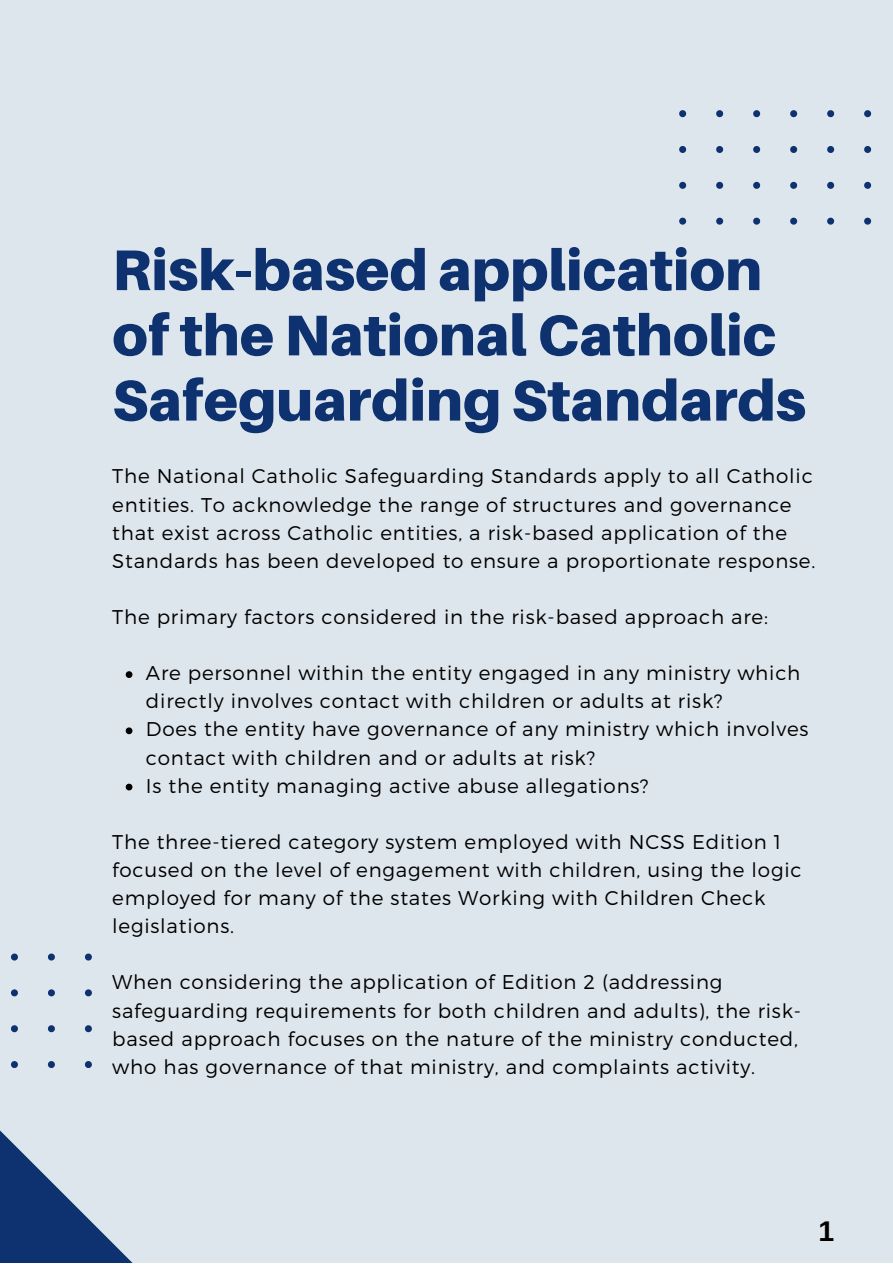
<style>
.page{position:relative;width:893px;height:1264px;background:#fff}
.page>*{position:absolute;margin:0;border:0;box-sizing:border-box;transform-origin:0 0}
.t1{font:900 57.45px/65.2px "Aileron";color:#0e316f}
.t2{font:700 28.5px "Arimo";color:#000}
.t3{font:300 19.8px/28px "Montserrat";letter-spacing:.04em;color:#000}
</style>
<div class="page">
<div style="left:0;top:0;width:892px;height:1262px;background:#dee6ed"></div>
<svg style="left:679px;top:110px;width:193px;height:115px"></svg>
<svg style="left:11px;top:953px;width:81px;height:115px"></svg>
<svg style="left:0;top:1130px;width:132px;height:132px"></svg>
<svg style="left:126px;top:671px;width:6px;height:7px"></svg>
<svg style="left:126px;top:727px;width:6px;height:7px"></svg>
<svg style="left:126px;top:783px;width:6px;height:7px"></svg>
<h1 class="t1" style="left:112px;top:236px;width:695px">Risk-based application of the National Catholic<br>Safeguarding Standards</h1>
<p class="t3" style="left:112px;top:461px;width:704px">The National Catholic Safeguarding Standards apply to all Catholic entities. To acknowledge the range of structures and governance that exist across Catholic entities, a risk-based application of the Standards has been developed to ensure a proportionate response.</p>
<p class="t3" style="left:112px;top:602px;width:657px">The primary factors considered in the risk-based approach are:</p>
<p class="t3" style="left:146px;top:658px;width:664px">Are personnel within the entity engaged in any ministry which directly involves contact with children or adults at risk?<br>Does the entity have governance of any ministry which involves contact with children and or adults at risk?<br>Is the entity managing active abuse allegations?</p>
<p class="t3" style="left:112px;top:826px;width:691px">The three-tiered category system employed with NCSS Edition 1 focused on the level of engagement with children, using the logic employed for many of the states Working with Children Check legislations.</p>
<p class="t3" style="left:112px;top:967px;width:690px">When considering the application of Edition 2 (addressing safeguarding requirements for both children and adults), the risk&shy;based approach focuses on the nature of the ministry conducted, who has governance of that ministry, and complaints activity.</p>
<h2 class="t2" style="left:818px;top:1214px;width:17px">1</h2>
</div>
